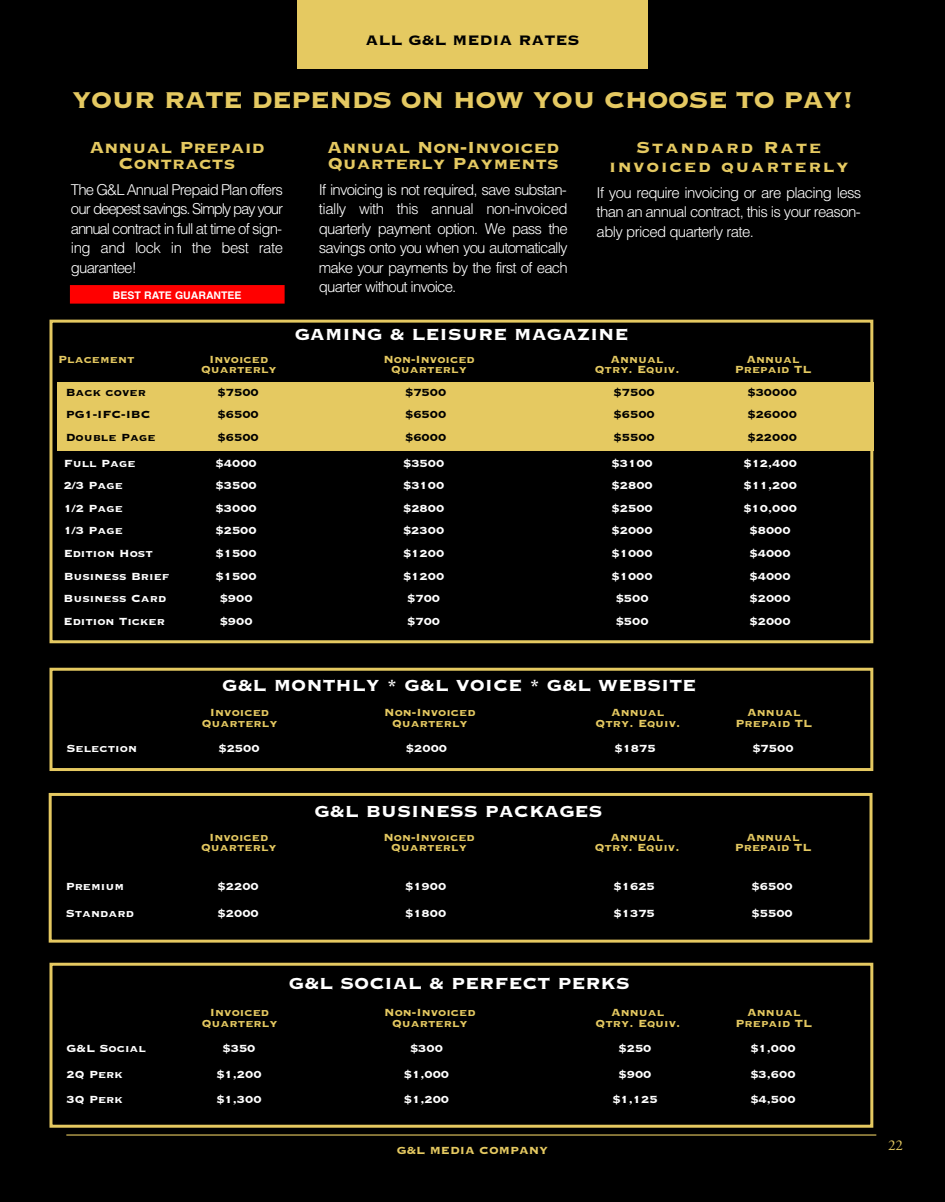
<style>
.page{position:relative;width:945px;height:1202px;background:#000}
.page>*{position:absolute;margin:0;border:0;box-sizing:border-box;transform-origin:0 0}
.t1{font:30px "Copperplate Gothic Std 33 BC";letter-spacing:-.03em;color:#e5c961}
.t2{font:21px "Copperplate Gothic Std 33 BC";color:#fff}
.t3{font:21px/16.5px "Copperplate Gothic Std 33 BC";color:#e5c961;text-align:center}
.t4{font:21px/19.5px "Copperplate Gothic Std 33 BC";letter-spacing:.075em;color:#e5c961;text-align:center}
.t5{font:18px "Copperplate Gothic Std 33 BC";color:#000}
.t6{font:300 15px/19.5px "Helvetica";letter-spacing:-.055em;color:#fff;text-align:justify}
.t7{font:15px "Adobe Garamond Pro";color:#e5c961}
.t8{font:13.5px "Copperplate Gothic Std 33 BC";color:#fff}
.t9{font:13.5px "Copperplate Gothic Std 33 BC";color:#e5c961}
.t10{font:13.5px "Copperplate Gothic Std 33 BC";color:#000}
.t11{font:700 10.5px "Helvetica";color:#fff}
</style>
<div class="page">
<hr style="left:66px;top:1134px;width:810px;height:1px;background:#e5c961">
<div style="left:297px;top:0;width:351px;height:68px;background:#e5c961"></div>
<div style="left:70px;top:285px;width:215px;height:18px;background:#f00"></div>
<hr style="left:40px;top:377px;width:834px;height:1px;background:#000">
<hr style="left:57px;top:399px;width:817px;height:1px;background:#000">
<hr style="left:48px;top:420px;width:826px;height:1px;background:#000">
<hr style="left:48px;top:442px;width:826px;height:2px;background:#000">
<div style="left:57px;top:382px;width:816px;height:69px;background:#e5c961"></div>
<div style="left:50px;top:667px;width:823px;height:104px;border:3px solid #e5c961"></div>
<div style="left:49px;top:793px;width:824px;height:149px;border:3px solid #e5c961"></div>
<div style="left:50px;top:962px;width:823px;height:165px;border:3px solid #e5c961"></div>
<div style="left:50px;top:319px;width:823px;height:324px;border:3px solid #e5c961"></div>
<p class="t5" style="left:365px;top:28px;width:216px">ALL G&amp;L MEDIA RATES</p>
<p class="t1" style="left:72px;top:80px;width:784px">YOUR RATE DEPENDS ON HOW YOU CHOOSE TO PAY!</p>
<p class="t3" style="left:89px;top:137px;width:177px">Annual Prepaid<br>Contracts</p>
<p class="t6" style="left:71px;top:181px;width:214px">The G&amp;L Annual Prepaid Plan offers our deepest savings. Simply pay your annual contract in full at time of sign&shy;ing and lock in the best rate guarantee!</p>
<p class="t11" style="left:113px;top:291px;width:130px">BEST RATE GUARANTEE</p>
<p class="t3" style="left:327px;top:137px;width:234px;text-align:left">Annual Non-Invoiced<br>Quarterly Payments</p>
<p class="t6" style="left:319px;top:181px;width:250px">If invoicing is not required, save substan&shy;tially with this annual non-invoiced quarterly payment option. We pass the savings onto you when you automatically make your payments by the first of each quarter without invoice.</p>
<p class="t4" style="left:609px;top:136px;width:241px">Standard Rate invoiced quarterly</p>
<p class="t6" style="left:597px;top:184px;width:266px">If you require invoicing or are placing less than an annual contract, this is your reason&shy;ably priced quarterly rate.</p>
<p class="t2" style="left:295px;top:320px;width:335px">GAMING &amp; LEISURE MAGAZINE</p>
<p class="t9" style="left:58px;top:350px;width:78px">Placement</p>
<p class="t9" style="left:209px;top:350px;width:61px">Invoiced</p>
<p class="t9" style="left:383px;top:350px;width:93px">Non-Invoiced</p>
<p class="t9" style="left:610px;top:350px;width:55px">Annual</p>
<p class="t9" style="left:746px;top:350px;width:55px">Annual</p>
<p class="t9" style="left:201px;top:361px;width:77px">Quarterly</p>
<p class="t9" style="left:391px;top:361px;width:77px">Quarterly</p>
<p class="t9" style="left:595px;top:361px;width:86px">Qtry. Equiv.</p>
<p class="t9" style="left:735px;top:361px;width:78px">Prepaid TL</p>
<p class="t10" style="left:66px;top:383px;width:82px">Back cover</p>
<p class="t10" style="left:218px;top:383px;width:43px">$7500</p>
<p class="t10" style="left:405px;top:383px;width:43px">$7500</p>
<p class="t10" style="left:614px;top:383px;width:43px">$7500</p>
<p class="t10" style="left:747px;top:383px;width:51px">$30000</p>
<p class="t10" style="left:66px;top:406px;width:86px">PG1-IFC-IBC</p>
<p class="t10" style="left:218px;top:406px;width:43px">$6500</p>
<p class="t10" style="left:405px;top:406px;width:43px">$6500</p>
<p class="t10" style="left:614px;top:406px;width:43px">$6500</p>
<p class="t10" style="left:747px;top:406px;width:51px">$26000</p>
<p class="t10" style="left:66px;top:428px;width:92px">Double Page</p>
<p class="t10" style="left:218px;top:428px;width:43px">$6500</p>
<p class="t10" style="left:405px;top:428px;width:43px">$6000</p>
<p class="t10" style="left:614px;top:428px;width:43px">$5500</p>
<p class="t10" style="left:747px;top:428px;width:51px">$22000</p>
<p class="t8" style="left:64px;top:454px;width:74px">Full Page</p>
<p class="t8" style="left:216px;top:454px;width:43px">$4000</p>
<p class="t8" style="left:403px;top:454px;width:43px">$3500</p>
<p class="t8" style="left:612px;top:454px;width:43px">$3100</p>
<p class="t8" style="left:743px;top:454px;width:55px">$12,400</p>
<p class="t8" style="left:64px;top:477px;width:61px">2/3 Page</p>
<p class="t8" style="left:216px;top:477px;width:43px">$3500</p>
<p class="t8" style="left:403px;top:477px;width:43px">$3100</p>
<p class="t8" style="left:612px;top:477px;width:43px">$2800</p>
<p class="t8" style="left:743px;top:477px;width:55px">$11,200</p>
<p class="t8" style="left:64px;top:499px;width:61px">1/2 Page</p>
<p class="t8" style="left:216px;top:499px;width:43px">$3000</p>
<p class="t8" style="left:403px;top:499px;width:43px">$2800</p>
<p class="t8" style="left:612px;top:499px;width:43px">$2500</p>
<p class="t8" style="left:743px;top:499px;width:55px">$10,000</p>
<p class="t8" style="left:64px;top:522px;width:61px">1/3 Page</p>
<p class="t8" style="left:216px;top:522px;width:43px">$2500</p>
<p class="t8" style="left:403px;top:522px;width:43px">$2300</p>
<p class="t8" style="left:612px;top:522px;width:43px">$2000</p>
<p class="t8" style="left:750px;top:522px;width:43px">$8000</p>
<p class="t8" style="left:64px;top:544px;width:91px">Edition Host</p>
<p class="t8" style="left:216px;top:544px;width:43px">$1500</p>
<p class="t8" style="left:403px;top:544px;width:43px">$1200</p>
<p class="t8" style="left:612px;top:544px;width:43px">$1000</p>
<p class="t8" style="left:750px;top:544px;width:43px">$4000</p>
<p class="t8" style="left:64px;top:567px;width:107px">Business Brief</p>
<p class="t8" style="left:216px;top:567px;width:43px">$1500</p>
<p class="t8" style="left:403px;top:567px;width:43px">$1200</p>
<p class="t8" style="left:612px;top:567px;width:43px">$1000</p>
<p class="t8" style="left:750px;top:567px;width:43px">$4000</p>
<p class="t8" style="left:64px;top:589px;width:104px">Business Card</p>
<p class="t8" style="left:220px;top:589px;width:34px">$900</p>
<p class="t8" style="left:407px;top:589px;width:34px">$700</p>
<p class="t8" style="left:616px;top:589px;width:34px">$500</p>
<p class="t8" style="left:750px;top:589px;width:43px">$2000</p>
<p class="t8" style="left:64px;top:612px;width:103px">Edition Ticker</p>
<p class="t8" style="left:220px;top:612px;width:34px">$900</p>
<p class="t8" style="left:407px;top:612px;width:34px">$700</p>
<p class="t8" style="left:616px;top:612px;width:34px">$500</p>
<p class="t8" style="left:750px;top:612px;width:43px">$2000</p>
<p class="t2" style="left:222px;top:671px;width:476px">G&amp;L MONTHLY * G&amp;L VOICE * G&amp;L WEBSITE</p>
<p class="t9" style="left:210px;top:703px;width:61px">Invoiced</p>
<p class="t9" style="left:384px;top:703px;width:93px">Non-Invoiced</p>
<p class="t9" style="left:611px;top:703px;width:55px">Annual</p>
<p class="t9" style="left:747px;top:703px;width:55px">Annual</p>
<p class="t9" style="left:202px;top:714px;width:77px">Quarterly</p>
<p class="t9" style="left:392px;top:714px;width:77px">Quarterly</p>
<p class="t9" style="left:596px;top:714px;width:86px">Qtry. Equiv.</p>
<p class="t9" style="left:736px;top:714px;width:78px">Prepaid TL</p>
<p class="t8" style="left:67px;top:739px;width:72px">Selection</p>
<p class="t8" style="left:218px;top:739px;width:43px">$2500</p>
<p class="t8" style="left:406px;top:739px;width:43px">$2000</p>
<p class="t8" style="left:614px;top:739px;width:43px">$1875</p>
<p class="t8" style="left:752px;top:739px;width:43px">$7500</p>
<p class="t2" style="left:314px;top:797px;width:290px">G&amp;L BUSINESS PACKAGES</p>
<p class="t9" style="left:209px;top:828px;width:61px">Invoiced</p>
<p class="t9" style="left:383px;top:828px;width:93px">Non-Invoiced</p>
<p class="t9" style="left:610px;top:828px;width:55px">Annual</p>
<p class="t9" style="left:746px;top:828px;width:55px">Annual</p>
<p class="t9" style="left:201px;top:838px;width:77px">Quarterly</p>
<p class="t9" style="left:391px;top:838px;width:77px">Quarterly</p>
<p class="t9" style="left:595px;top:838px;width:86px">Qtry. Equiv.</p>
<p class="t9" style="left:735px;top:838px;width:78px">Prepaid TL</p>
<p class="t8" style="left:66px;top:877px;width:60px">Premium</p>
<p class="t8" style="left:218px;top:877px;width:43px">$2200</p>
<p class="t8" style="left:405px;top:877px;width:43px">$1900</p>
<p class="t8" style="left:614px;top:877px;width:43px">$1625</p>
<p class="t8" style="left:752px;top:877px;width:43px">$6500</p>
<p class="t8" style="left:66px;top:904px;width:70px">Standard</p>
<p class="t8" style="left:218px;top:904px;width:43px">$2000</p>
<p class="t8" style="left:405px;top:904px;width:43px">$1800</p>
<p class="t8" style="left:614px;top:904px;width:43px">$1375</p>
<p class="t8" style="left:752px;top:904px;width:43px">$5500</p>
<p class="t2" style="left:289px;top:969px;width:342px">G&amp;L SOCIAL &amp; PERFECT PERKS</p>
<p class="t9" style="left:210px;top:1003px;width:61px">Invoiced</p>
<p class="t9" style="left:384px;top:1003px;width:93px">Non-Invoiced</p>
<p class="t9" style="left:611px;top:1003px;width:55px">Annual</p>
<p class="t9" style="left:747px;top:1003px;width:55px">Annual</p>
<p class="t9" style="left:202px;top:1014px;width:77px">Quarterly</p>
<p class="t9" style="left:392px;top:1014px;width:77px">Quarterly</p>
<p class="t9" style="left:596px;top:1014px;width:86px">Qtry. Equiv.</p>
<p class="t9" style="left:736px;top:1014px;width:78px">Prepaid TL</p>
<p class="t8" style="left:67px;top:1039px;width:81px">G&amp;L Social</p>
<p class="t8" style="left:223px;top:1039px;width:34px">$350</p>
<p class="t8" style="left:410px;top:1039px;width:34px">$300</p>
<p class="t8" style="left:619px;top:1039px;width:34px">$250</p>
<p class="t8" style="left:750px;top:1039px;width:47px">$1,000</p>
<p class="t8" style="left:67px;top:1065px;width:58px">2Q Perk</p>
<p class="t8" style="left:216px;top:1065px;width:47px">$1,200</p>
<p class="t8" style="left:404px;top:1065px;width:47px">$1,000</p>
<p class="t8" style="left:619px;top:1065px;width:34px">$900</p>
<p class="t8" style="left:750px;top:1065px;width:47px">$3,600</p>
<p class="t8" style="left:67px;top:1090px;width:58px">3Q Perk</p>
<p class="t8" style="left:216px;top:1090px;width:47px">$1,300</p>
<p class="t8" style="left:404px;top:1090px;width:47px">$1,200</p>
<p class="t8" style="left:612px;top:1090px;width:47px">$1,125</p>
<p class="t8" style="left:750px;top:1090px;width:47px">$4,500</p>
<p class="t9" style="left:397px;top:1141px;width:153px">G&amp;L MEDIA COMPANY</p>
<p class="t7" style="left:888px;top:1139px;width:16px">22</p>
</div>
